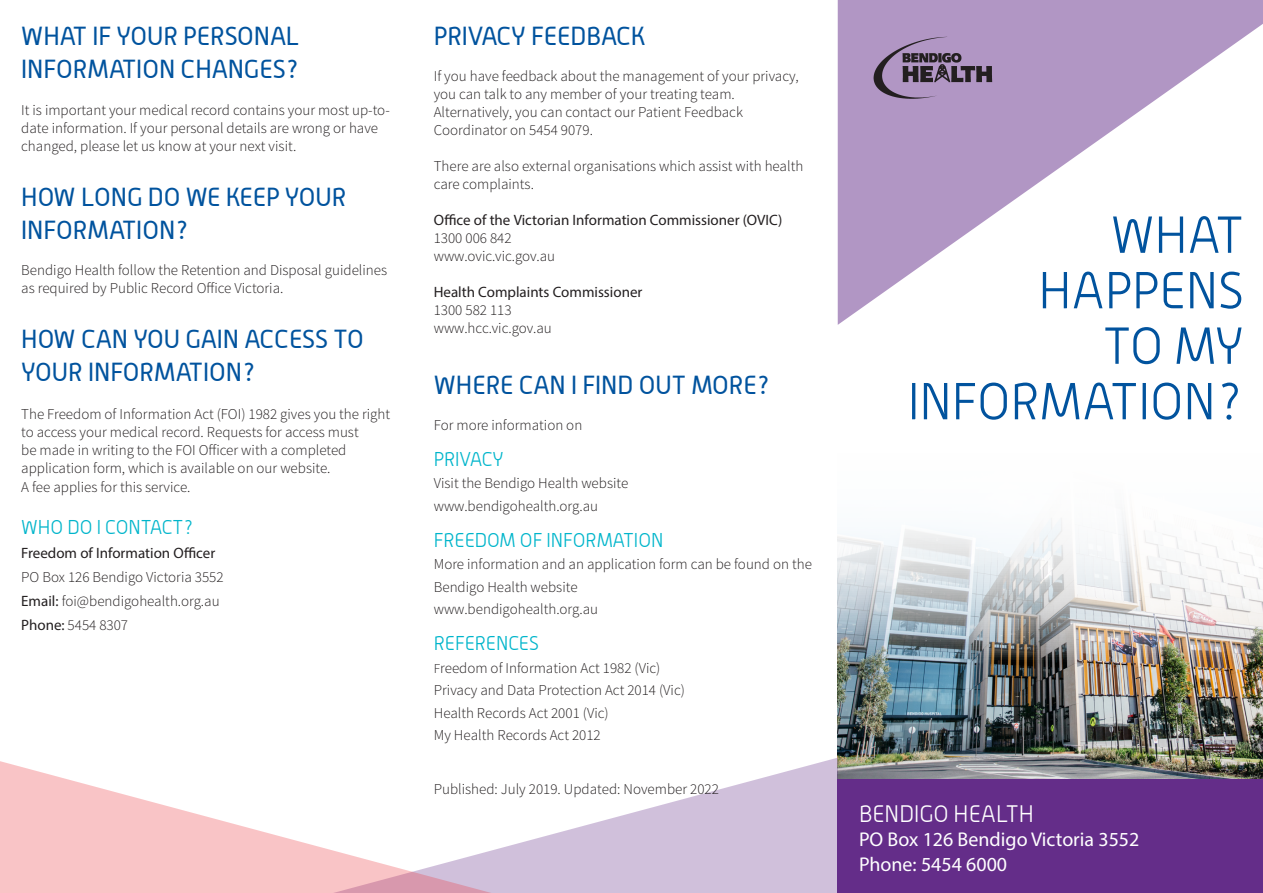
<style>
.page{position:relative;width:1263px;height:893px;background:#fff}
.page>*{position:absolute;margin:0;border:0;box-sizing:border-box;transform-origin:0 0}
.t1{font:300 51px/55.5px "Alwyn";color:#01539e;text-align:right}
._1_Heading{font:25.5px/33px "Alwyn";color:#01539e}
.Bullet_list{font:25.5px "Alwyn";color:#01539e}
._1_Subheading{font:300 23.25px "Alwyn";color:#fff}
.Body_Copy{font:19.95px "Myriad Pro";color:#fff}
.Bullet_list-2{font:300 19.5px "Alwyn";color:#00b5cb}
.Bullet_list-3{font:300 15px/22.5px "Source Sans Pro";color:#231f20}
.Bullet_list-4{font:15px/17.7px "Myriad Pro";color:#231f20}
.s1{font-family:"Myriad Pro";font-weight:400}
.s2{font-family:"Source Sans Pro";font-weight:300}
.s3{font-size:13.5px}
</style>
<div class="page">
<img style="left:838px;top:518px;width:425px;height:262px">
<svg style="left:838px;top:0;width:425px;height:325px"></svg>
<img style="left:871px;top:21px;width:125px;height:81px">
<svg style="left:536px;top:758px;width:302px;height:135px;fill:#d0c0db"></svg>
<svg style="left:0;top:761px;width:536px;height:132px"></svg>
<div style="left:838px;top:780px;width:425px;height:113px;background:#642d89"></div>
<p class="_1_Heading" style="left:21px;top:19px;width:280px">WHAT IF YOUR PERSONAL<br>INFORMATION CHANGES?</p>
<p class="Bullet_list-3" style="left:21px;top:99px;width:370px">It is important your medical record contains your most up-to-</p>
<p class="Bullet_list-3" style="left:21px;top:117px;width:358px">date information. If your personal details are wrong or have</p>
<p class="Bullet_list-3" style="left:21px;top:135px;width:277px">changed, please let us know at your next visit.</p>
<p class="_1_Heading" style="left:21px;top:180px;width:327px">HOW LONG DO WE KEEP YOUR<br>INFORMATION?</p>
<p class="Bullet_list-3" style="left:21px;top:259px;width:367px">Bendigo Health follow the Retention and Disposal guidelines</p>
<p class="Bullet_list-3" style="left:21px;top:277px;width:264px">as required by Public Record Office Victoria.</p>
<p class="_1_Heading" style="left:21px;top:322px;width:344px">HOW CAN YOU GAIN ACCESS TO<br>YOUR INFORMATION?</p>
<p class="Bullet_list-3" style="left:21px;top:403px;width:370px">The Freedom of Information Act (FOI) 1982 gives you the right</p>
<p class="Bullet_list-3" style="left:21px;top:421px;width:339px">to access your medical record. Requests for access must</p>
<p class="Bullet_list-3" style="left:21px;top:439px;width:327px">be made in writing to the FOI Officer with a completed</p>
<p class="Bullet_list-3" style="left:21px;top:457px;width:311px">application form, which is available on our website.</p>
<p class="Bullet_list-3" style="left:21px;top:476px;width:171px">A fee applies for this service.</p>
<p class="Bullet_list-2" style="left:21px;top:516px;width:174px">WHO DO I CONTACT?</p>
<p class="Bullet_list-4" style="left:21px;top:544px;width:196px">Freedom of Information Officer</p>
<p class="Bullet_list-3" style="left:21px;top:566px;width:204px">PO Box 126 Bendigo Victoria 3552</p>
<p class="Bullet_list-3" style="left:21px;top:590px;width:200px"><span class="s1">Email:</span> foi@bendigohealth.org.au</p>
<p class="Bullet_list-3" style="left:21px;top:614px;width:108px"><span class="s1">Phone:</span> 5454 8307</p>
<p class="Bullet_list" style="left:434px;top:21px;width:214px">PRIVACY FEEDBACK</p>
<p class="Bullet_list-3" style="left:434px;top:68px;width:367px;line-height:18px">If you have feedback about the management of your privacy, you can talk to any member of your treating team.<br>Alternatively, you can contact our Patient Feedback Coordinator on 5454 9079.</p>
<p class="Bullet_list-3" style="left:434px;top:158px;width:371px;line-height:18px">There are also external organisations which assist with health care complaints.</p>
<p class="Bullet_list-4" style="left:434px;top:211px;width:350px">Office of the Victorian Information Commissioner (OVIC)<br><span class="s2">1300 006 842<br>www.ovic.vic.gov.au</span></p>
<p class="Bullet_list-4" style="left:434px;top:283px;width:210px">Health Complaints Commissioner<br><span class="s2">1300 582 113<br>www.hcc.vic.gov.au</span></p>
<p class="Bullet_list" style="left:434px;top:370px;width:338px">WHERE CAN I FIND OUT MORE?</p>
<p class="Bullet_list-3" style="left:434px;top:414px;width:150px">For more information on</p>
<p class="Bullet_list-2" style="left:434px;top:448px;width:71px">PRIVACY</p>
<p class="Bullet_list-3" style="left:434px;top:472px;width:196px">Visit the Bendigo Health website www.bendigohealth.org.au</p>
<p class="Bullet_list-2" style="left:434px;top:529px;width:231px">FREEDOM OF INFORMATION</p>
<p class="Bullet_list-3" style="left:434px;top:553px;width:380px">More information and an application form can be found on the<br>Bendigo Health website<br>www.bendigohealth.org.au</p>
<p class="Bullet_list-2" style="left:434px;top:632px;width:107px">REFERENCES</p>
<p class="Bullet_list-3" style="left:434px;top:657px;width:253px"><span class="s3">F</span>reedom of Information Act 1982 (Vic)<br>Privacy and Data Protection Act 2014 (Vic)<br>Health Records Act 2001 (Vic)<br>My Health Records Act 2012</p>
<p class="Bullet_list-3" style="left:434px;top:778px;width:287px">Published: July 2019. Updated: November 2022</p>
<p class="t1" style="left:908px;top:206px;width:337px">WHAT<br>HAPPENS<br>TO MY<br>INFORMATION?</p>
<p class="_1_Subheading" style="left:859px;top:800px;width:176px">BENDIGO HEALTH</p>
<p class="Body_Copy" style="left:859px;top:827px;width:282px">PO Box 126 Bendigo Victoria 3552</p>
<p class="Body_Copy" style="left:859px;top:852px;width:150px">Phone: 5454 6000</p>
</div>
